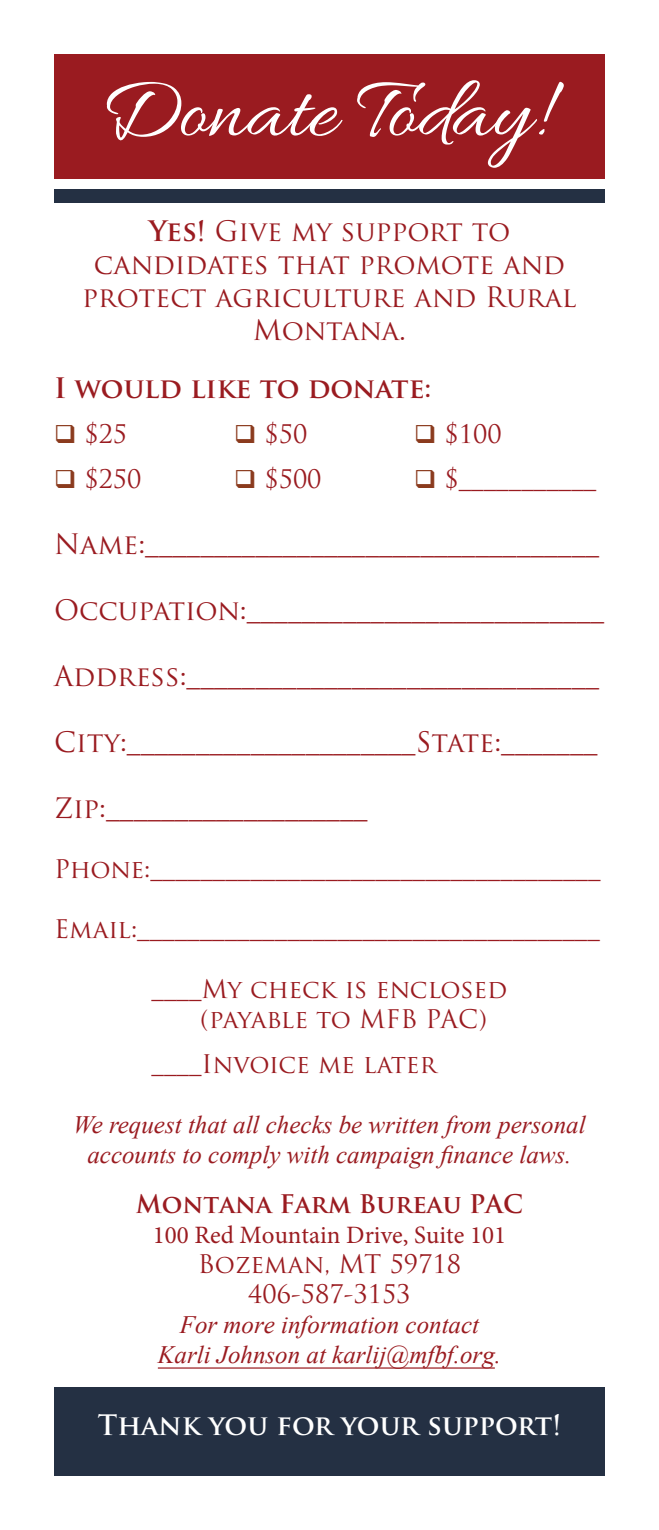
<style>
.page{position:relative;width:659px;height:1530px;background:#fff}
.page>*{position:absolute;margin:0;border:0;box-sizing:border-box;transform-origin:0 0}
.t1{font:90px "Allura";color:#fff}
.t2{font:27.5px/33px "Trajan Pro";color:#9a1b20;text-align:center}
.t3{font:700 27.5px "Trajan Pro";color:#fff}
.t4{font:700 27.5px "Trajan Pro";color:#9a1b20}
.t5{font:25px/30px "Trajan Pro";color:#9a1b20}
.t6{font:italic 25px/30px "Times New Roman";color:#9a1b20;text-align:center}
.t7{font:25px "Minion Pro";color:#9a1b20}
.t8{font:700 25px "Trajan Pro";color:#9a1b20}
.s1{font-weight:700}
</style>
<div class="page">
<hr style="left:158px;top:1367px;width:337px;height:2px;background:#9a1b20">
<div style="left:54px;top:54px;width:551px;height:124px;background:#9a1b20"></div>
<div style="left:54px;top:189px;width:551px;height:13px;background:#243043"></div>
<div style="left:54px;top:1388px;width:551px;height:88px;background:#243043"></div>
<h1 class="t1" style="left:100px;top:61px;width:447px">Donate Today!</h1>
<p class="t2" style="left:82px;top:214px;width:496px"><span class="s1">Yes!</span> Give my support to candidates that promote and protect agriculture and Rural<br>Montana.</p>
<p class="t4" style="left:54px;top:371px;width:379px">I would like to donate:</p>
<p class="t5" style="left:84px;top:419px;width:44px">$25</p>
<p class="t5" style="left:264px;top:419px;width:44px">$50</p>
<p class="t5" style="left:444px;top:419px;width:59px">$100</p>
<p class="t5" style="left:84px;top:464px;width:59px">$250</p>
<p class="t5" style="left:264px;top:464px;width:59px">$500</p>
<p class="t5" style="left:444px;top:464px;width:153px">$___________</p>
<p class="t2" style="left:54px;top:527px;width:547px">Name:_________________________________</p>
<p class="t2" style="left:54px;top:593px;width:552px">Occupation:__________________________</p>
<p class="t2" style="left:54px;top:659px;width:547px">Address:______________________________</p>
<p class="t2" style="left:54px;top:725px;width:545px">City:_____________________State:_______</p>
<p class="t2" style="left:54px;top:791px;width:315px">Zip:___________________</p>
<p class="t5" style="left:54px;top:854px;width:548px">Phone:____________________________________</p>
<p class="t5" style="left:54px;top:914px;width:547px">Email:_____________________________________</p>
<p class="t5" style="left:200px;top:974px;width:308px;text-indent:-49px">____My check is enclosed (payable to MFB PAC)</p>
<p class="t5" style="left:151px;top:1049px;width:286px">____Invoice me later</p>
<p class="t6" style="left:73px;top:1109px;width:514px">We request that all checks be written from personal accounts to comply with campaign finance laws.</p>
<p class="t8" style="left:136px;top:1189px;width:389px">Montana Farm Bureau PAC</p>
<p class="t7" style="left:153px;top:1219px;width:354px">100 Red Mountain Drive, Suite 101</p>
<p class="t5" style="left:198px;top:1249px;width:265px;text-align:center">Bozeman, MT 59718<br>406-587-3153</p>
<p class="t6" style="left:158px;top:1309px;width:345px">For more information contact<br>Karli Johnson at karlij@mfbf.org.</p>
<p class="t3" style="left:98px;top:1408px;width:465px">Thank you for your support!</p>
</div>
